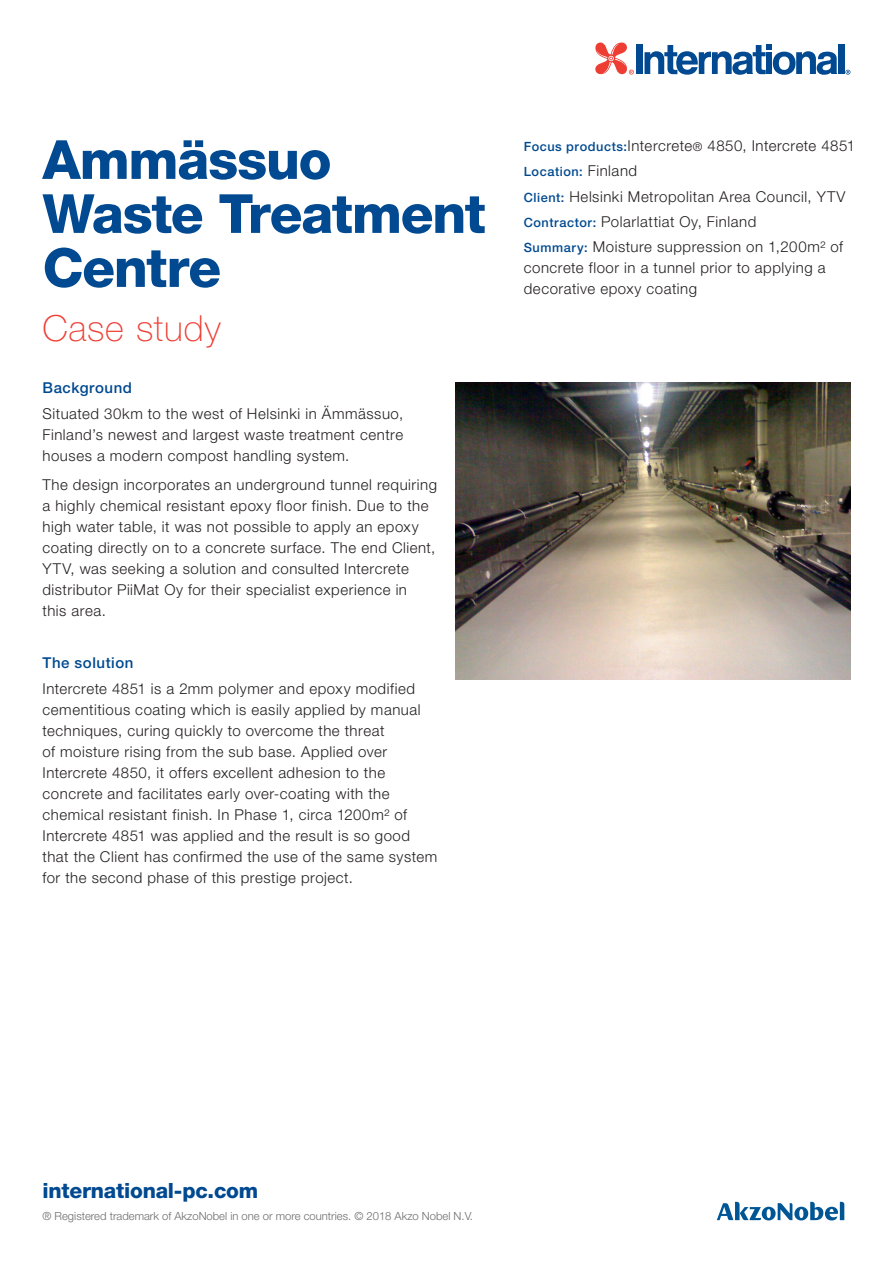
<style>
.page{position:relative;width:893px;height:1263px;background:#fff}
.page>*{position:absolute;margin:0;border:0;box-sizing:border-box;transform-origin:0 0}
.t1{font:800 54px/54px "Helvetica Neue LT Std";letter-spacing:-.025em;color:#014990}
.t2{font:100 36px "Helvetica Neue LT Std";letter-spacing:.02em;color:#ee3e34}
.t3{font:800 21px "Helvetica Neue LT Std";letter-spacing:-.01em;color:#014990}
.t4{font:300 15px/21px "Helvetica Neue LT Std";letter-spacing:.035em;color:#231f20}
.t5{font:500 15px "Helvetica Neue LT Std";letter-spacing:.035em;color:#014990}
.t6{font:500 12.75px "Helvetica Neue LT Std";letter-spacing:.045em;color:#014990}
.t7{font:300 11.25px "Helvetica Neue LT Std";color:#6c6d70}
.s1{font-weight:500;font-size:12.75px;color:#014990}
.s2{font-size:12px}
.s3{font-weight:300;font-size:15px;color:#231f20}
</style>
<div class="page">
<div style="left:838px;top:45px;width:6px;height:29px;background:#014990"></div>
<div style="left:636px;top:45px;width:7px;height:29px;background:#014990"></div>
<svg style="left:644px;top:44px;width:193px;height:31px"></svg>
<svg style="left:595px;top:43px;width:39px;height:32px"></svg>
<svg style="left:845px;top:70px;width:5px;height:5px"></svg>
<svg style="left:717px;top:1202px;width:127px;height:18px"></svg>
<img style="left:455px;top:383px;width:395px;height:296px">
<p class="t1" style="left:43px;top:133px;width:445px">Ammässuo<br>Waste Treatment</p>
<p class="t1" style="left:43px;top:241px;width:180px">Centre</p>
<p class="t2" style="left:43px;top:307px;width:180px">Case study</p>
<p class="t5" style="left:43px;top:379px;width:91px">Background</p>
<p class="t4" style="left:43px;top:402px;width:362px;text-align:justify">Situated 30km to the west of Helsinki in Ämmässuo, Finland’s newest and largest waste treatment centre houses a modern compost handling system.</p>
<p class="t4" style="left:43px;top:474px;width:396px">The design incorporates an underground tunnel requiring a highly chemical resistant epoxy floor finish. Due to the high water table, it was not possible to apply an epoxy coating directly on to a concrete surface. The end Client, YTV, was seeking a solution and consulted Intercrete distributor PiiMat Oy for their specialist experience in<br>this area.</p>
<p class="t5" style="left:43px;top:654px;width:92px">The solution</p>
<p class="t4" style="left:43px;top:677px;width:396px">Intercrete 4851 is a 2mm polymer and epoxy modified cementitious coating which is easily applied by manual techniques, curing quickly to overcome the threat<br>of moisture rising from the sub base. Applied over Intercrete 4850, it offers excellent adhesion to the concrete and facilitates early over-coating with the chemical resistant finish. In Phase 1, circa 1200m² of Intercrete 4851 was applied and the result is so good that the Client has confirmed the use of the same system for the second phase of this prestige project.</p>
<p class="t4" style="left:524px;top:135px;width:333px"><span class="s1">Focus products:</span>Intercrete<span class="s2">®</span> 4850, Intercrete 4851</p>
<p class="t6" style="left:524px;top:164px;width:115px">Location: <span class="s3">Finland</span></p>
<p class="t4" style="left:524px;top:185px;width:323px"><span class="s1">Client:</span> Helsinki Metropolitan Area Council, YTV</p>
<p class="t4" style="left:524px;top:211px;width:234px"><span class="s1">Contractor:</span> Polarlattiat Oy, Finland</p>
<p class="t4" style="left:524px;top:236px;width:321px"><span class="s1">Summary:</span> Moisture suppression on 1,200m² of concrete floor in a tunnel prior to applying a decorative epoxy coating</p>
<p class="t3" style="left:43px;top:1178px;width:217px">international-pc.com</p>
<p class="t7" style="left:43px;top:1209px;width:432px">® Registered trademark of AkzoNobel in one or more countries. © 2018 Akzo Nobel N.V.</p>
</div>
